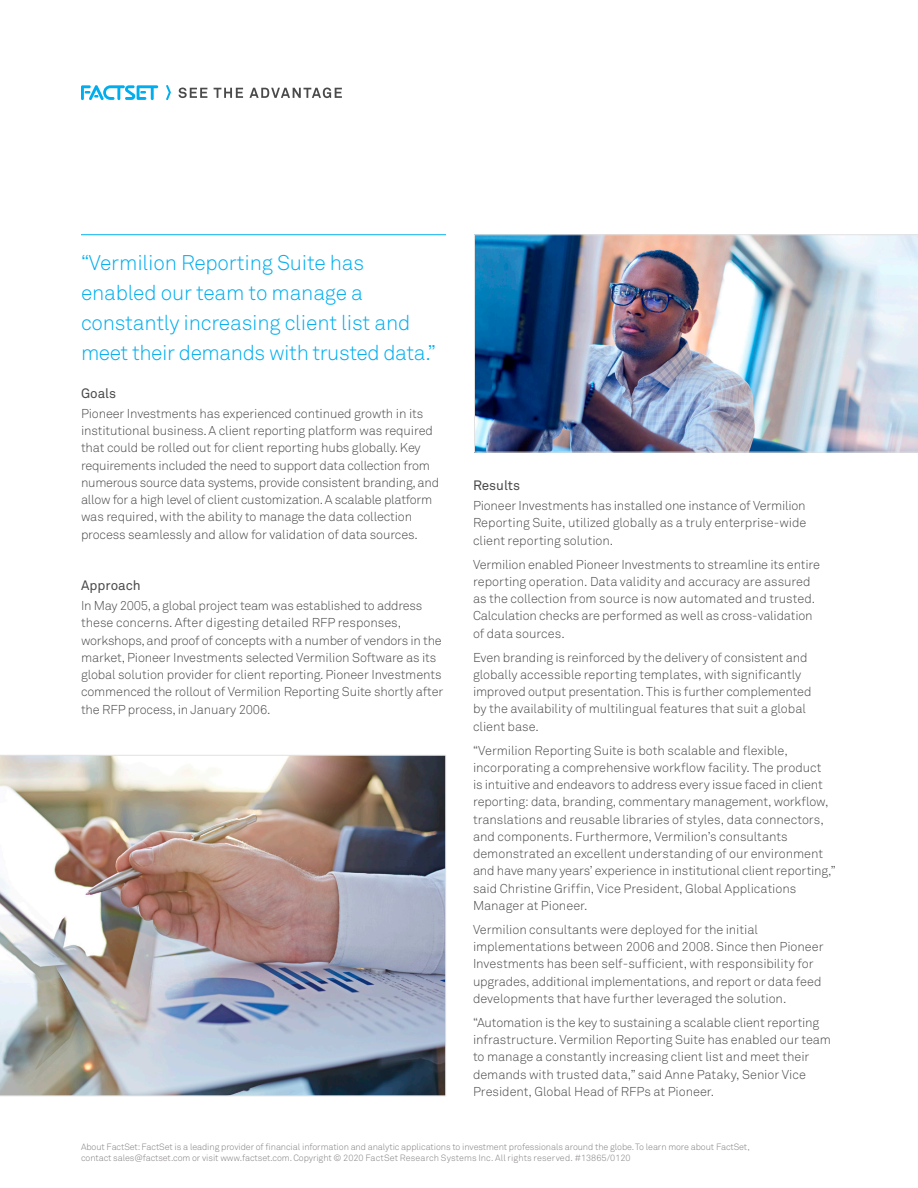
<style>
.page{position:relative;width:918px;height:1188px;background:#fff}
.page>*{position:absolute;margin:0;border:0;box-sizing:border-box;transform-origin:0 0}
.Call_Out{font:21px/30px "Akkurat Light Pro";letter-spacing:-.01em;color:#00aeef}
.Section_Headline{font:13.5px "Akkurat Pro";color:#4a4a4b}
.Body_Copy{font:12.75px/17.2px "Akkurat Light Pro";letter-spacing:-.01em;color:#4a4a4b}
.t1{font:9px/11.2px "Akkurat Light Pro";letter-spacing:-.01em;color:#837f7f}
</style>
<div class="page">
<img style="left:474px;top:234px;width:444px;height:219px">
<hr style="left:81px;top:234px;width:365px;height:1px;background:#00aeef">
<img style="left:0;top:755px;width:446px;height:341px">
<svg style="left:179px;top:88px;width:28px;height:10px"></svg>
<svg style="left:214px;top:88px;width:29px;height:10px"></svg>
<svg style="left:250px;top:88px;width:92px;height:10px"></svg>
<svg style="left:81px;top:85px;width:77px;height:15px"></svg>
<svg style="left:166px;top:85px;width:5px;height:15px"></svg>
<p class="Call_Out" style="left:81px;top:248px;width:356px">“Vermilion Reporting Suite has enabled our team to manage a constantly increasing client list and meet their demands with trusted data.”</p>
<p class="Section_Headline" style="left:81px;top:385px;width:37px">Goals</p>
<p class="Body_Copy" style="left:81px;top:405px;width:360px">Pioneer Investments has experienced continued growth in its institutional business. A client reporting platform was required that could be rolled out for client reporting hubs globally. Key requirements included the need to support data collection from numerous source data systems, provide consistent branding, and allow for a high level of client customization. A scalable platform was required, with the ability to manage the data collection process seamlessly and allow for validation of data sources.</p>
<p class="Section_Headline" style="left:81px;top:578px;width:61px">Approach</p>
<p class="Body_Copy" style="left:81px;top:597px;width:364px">In May 2005, a global project team was established to address these concerns. After digesting detailed RFP responses, workshops, and proof of concepts with a number of vendors in the market, Pioneer Investments selected Vermilion Software as its global solution provider for client reporting. Pioneer Investments commenced the rollout of Vermilion Reporting Suite shortly after the RFP process, in January 2006.</p>
<p class="Section_Headline" style="left:473px;top:478px;width:49px">Results</p>
<p class="Body_Copy" style="left:473px;top:497px;width:335px;text-align:justify">Pioneer Investments has installed one instance of Vermilion Reporting Suite, utilized globally as a truly enterprise-wide client reporting solution.</p>
<p class="Body_Copy" style="left:473px;top:556px;width:348px">Vermilion enabled Pioneer Investments to streamline its entire reporting operation. Data validity and accuracy are assured as the collection from source is now automated and trusted.<br>Calculation checks are performed as well as cross-validation of data sources.</p>
<p class="Body_Copy" style="left:473px;top:649px;width:340px">Even branding is reinforced by the delivery of consistent and globally accessible reporting templates, with significantly improved output presentation. This is further complemented by the availability of multilingual features that suit a global client base.</p>
<p class="Body_Copy" style="left:473px;top:742px;width:364px">“Vermilion Reporting Suite is both scalable and flexible, incorporating a comprehensive workflow facility. The product<br>is intuitive and endeavors to address every issue faced in client reporting: data, branding, commentary management, workflow, translations and reusable libraries of styles, data connectors, and components. Furthermore, Vermilion’s consultants demonstrated an excellent understanding of our environment and have many years’ experience in institutional client reporting,” said Christine Griffin, Vice President, Global Applications Manager at Pioneer.</p>
<p class="Body_Copy" style="left:473px;top:921px;width:352px">Vermilion consultants were deployed for the initial implementations between 2006 and 2008. Since then Pioneer Investments has been self-sufficient, with responsibility for upgrades, additional implementations, and report or data feed developments that have further leveraged the solution.</p>
<p class="Body_Copy" style="left:473px;top:1014px;width:360px">“Automation is the key to sustaining a scalable client reporting infrastructure. Vermilion Reporting Suite has enabled our team to manage a constantly increasing client list and meet their demands with trusted data,” said Anne Pataky, Senior Vice President, Global Head of RFPs at Pioneer.</p>
<p class="t1" style="left:81px;top:1141px;width:670px">About FactSet: FactSet is a leading provider of financial information and analytic applications to investment professionals around the globe. To learn more about FactSet, contact sales@factset.com or visit www.factset.com. Copyright © 2020 FactSet Research Systems Inc. All rights reserved. #13865/0120</p>
</div>
